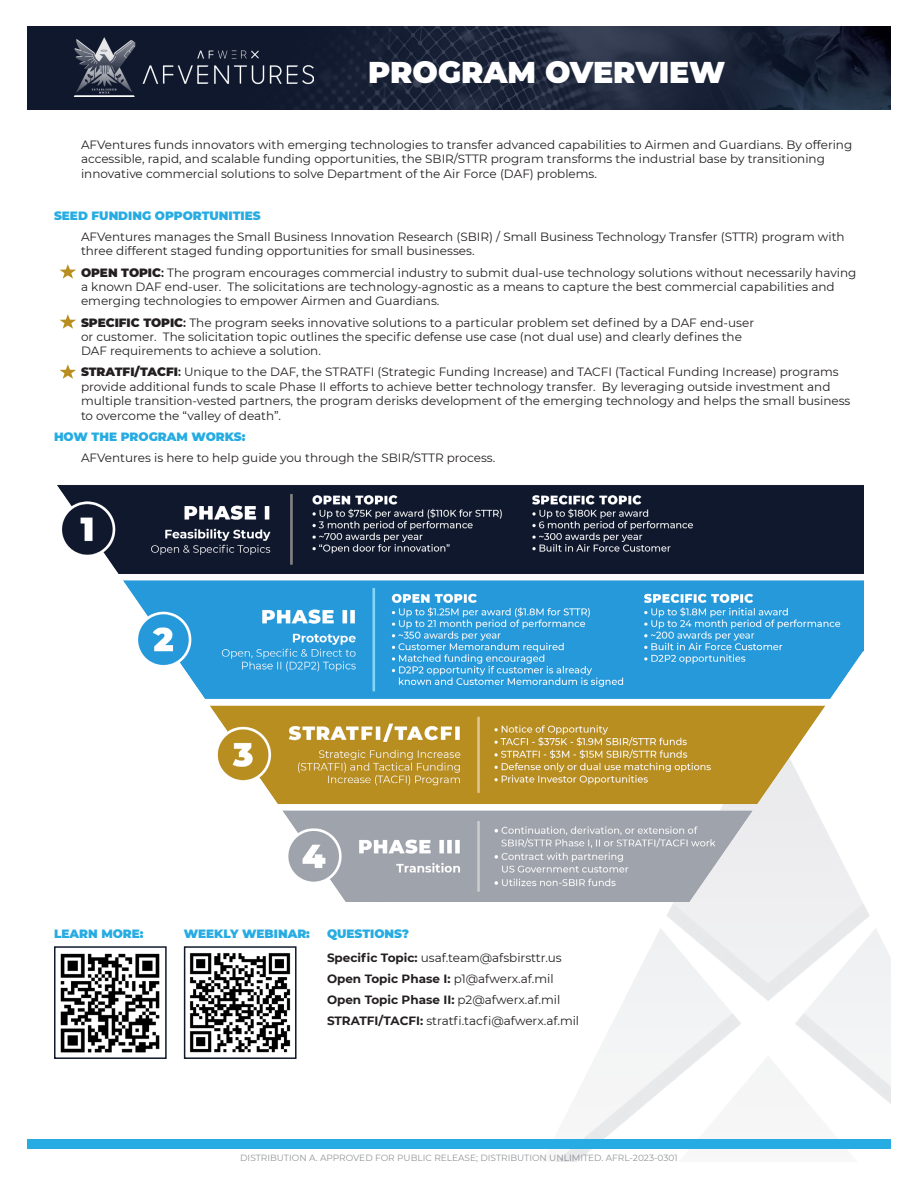
<style>
.page{position:relative;width:918px;height:1188px;background:#fff}
.page>*{position:absolute;margin:0;border:0;box-sizing:border-box;transform-origin:0 0}
.t1{font:900 30px "Montserrat";color:#fff}
.t2{font:12px/14.4px "Montserrat";color:#231f20}
.t3{font:900 12px "Montserrat";color:#26ace2}
.t4{font:700 12px "Montserrat";color:#231f20}
.t5{font:9px "Montserrat";color:#939598}
.s1{font-weight:900}
.s2{font-weight:600}
.s3{font-weight:700}
.s4{font-weight:400}
</style>
<div class="page">
<img style="left:57px;top:485px;width:807px;height:417px">
<div style="left:27px;top:1139px;width:864px;height:10px;background:#26ace2"></div>
<img style="left:60px;top:953px;width:100px;height:100px">
<div style="left:54px;top:946px;width:113px;height:113px;border:2px solid #10182d"></div>
<img style="left:189px;top:953px;width:102px;height:100px">
<div style="left:184px;top:946px;width:113px;height:113px;border:2px solid #10182d"></div>
<img style="left:27px;top:27px;width:864px;height:82px">
<img style="left:72px;top:37px;width:241px;height:59px">
<svg style="left:60px;top:264px;width:16px;height:15px"></svg>
<svg style="left:60px;top:314px;width:16px;height:15px"></svg>
<svg style="left:60px;top:364px;width:16px;height:15px"></svg>
<p class="t1" style="left:368px;top:50px;width:359px">PROGRAM OVERVIEW</p>
<p class="t2" style="left:81px;top:137px;width:773px">AFVentures funds innovators with emerging technologies to transfer advanced capabilities to Airmen and Guardians. By offering accessible, rapid, and scalable funding opportunities, the SBIR/STTR program transforms the industrial base by transitioning innovative commercial solutions to solve Department of the Air Force (DAF) problems.</p>
<p class="t3" style="left:54px;top:207px;width:208px">SEED FUNDING OPPORTUNITIES</p>
<p class="t2" style="left:81px;top:229px;width:765px">AFVentures manages the Small Business Innovation Research (SBIR) / Small Business Technology Transfer (STTR) program with three different staged funding opportunities for small businesses.</p>
<p class="t2" style="left:81px;top:265px;width:777px"><span class="s1">OPEN TOPIC</span><span class="s2">:</span> The program encourages commercial industry to submit dual-use technology solutions without necessarily having a known DAF end-user. The solicitations are technology-agnostic as a means to capture the best commercial capabilities and emerging technologies to empower Airmen and Guardians.</p>
<p class="t2" style="left:81px;top:315px;width:675px"><span class="s1">SPECIFIC TOPIC</span><span class="s2">:</span> The program seeks innovative solutions to a particular problem set defined by a DAF end-user or customer. The solicitation topic outlines the specific defense use case (not dual use) and clearly defines the<br>DAF requirements to achieve a solution.</p>
<p class="t2" style="left:81px;top:365px;width:771px"><span class="s1">STRATFI/TACFI</span><span class="s2">:</span> Unique to the DAF, the STRATFI (Strategic Funding Increase) and TACFI (Tactical Funding Increase) programs provide additional funds to scale Phase II efforts to achieve better technology transfer. By leveraging outside investment and multiple transition-vested partners, the program derisks development of the emerging technology and helps the small business to overcome the “valley of death”.</p>
<p class="t3" style="left:54px;top:428px;width:193px">HOW THE PROGRAM WORKS:</p>
<p class="t2" style="left:81px;top:450px;width:416px">AFVentures is here to help guide you through the SBIR/STTR process.</p>
<p class="t3" style="left:54px;top:925px;width:91px">LEARN MORE:</p>
<p class="t3" style="left:184px;top:925px;width:128px">WEEKLY WEBINAR:</p>
<p class="t3" style="left:327px;top:925px;width:84px">QUESTIONS?</p>
<p class="t2" style="left:327px;top:950px;width:236px"><span class="s3">Specific Topic:</span> usaf.team@afsbirsttr.us</p>
<p class="t4" style="left:327px;top:970px;width:228px">Open Topic Phase I: <span class="s4">p1@afwerx.af.mil</span></p>
<p class="t4" style="left:327px;top:991px;width:235px">Open Topic Phase II: <span class="s4">p2@afwerx.af.mil</span></p>
<p class="t2" style="left:327px;top:1014px;width:254px"><span class="s3">STRATFI/TACFI:</span> stratfi.tacfi@afwerx.af.mil</p>
<p class="t5" style="left:240px;top:1151px;width:439px">DISTRIBUTION A. APPROVED FOR PUBLIC RELEASE; DISTRIBUTION UNLIMITED. AFRL-2023-0301</p>
</div>
